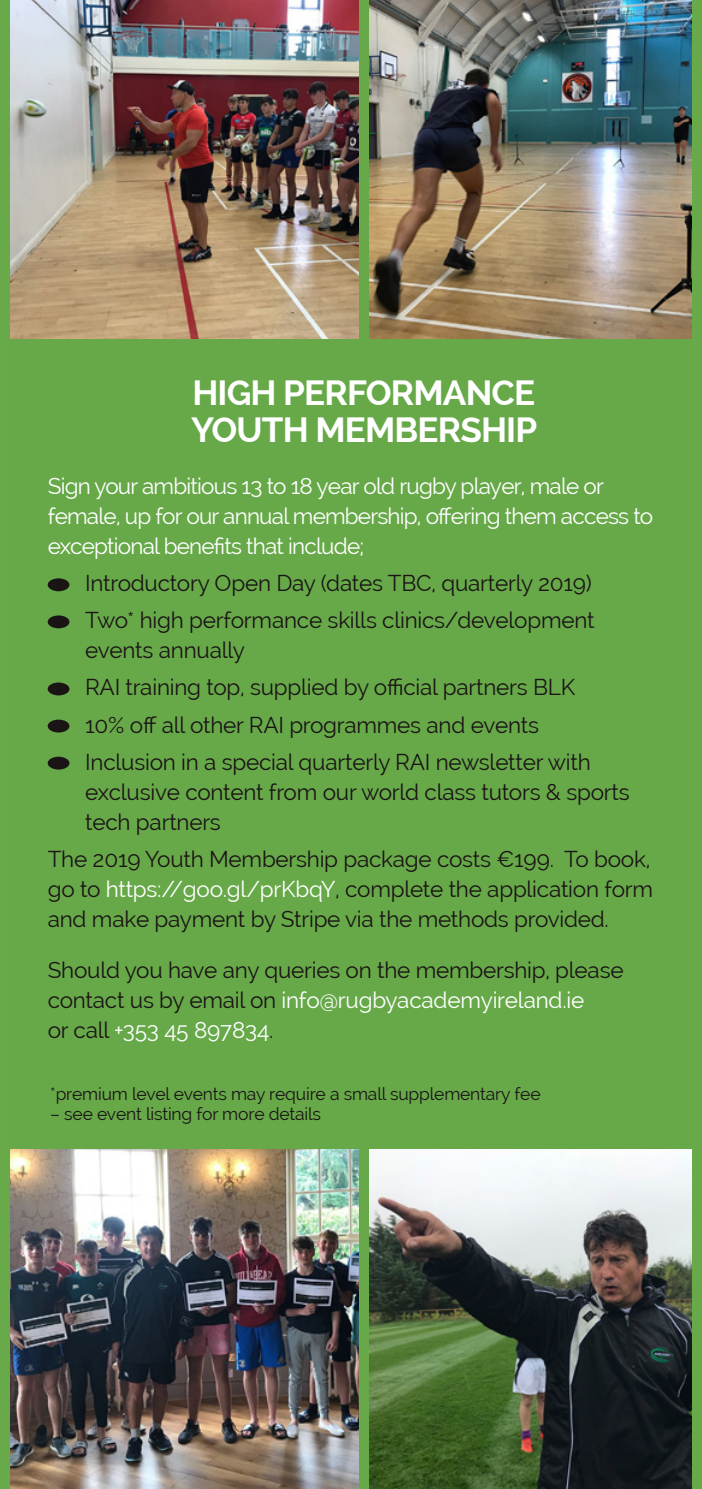
<style>
.page{position:relative;width:702px;height:1489px;background:#fff}
.page>*{position:absolute;margin:0;border:0;box-sizing:border-box;transform-origin:0 0}
.t1{font:700 35px/37.5px "Raleway";letter-spacing:-.025em;color:#fff}
.t2{font:22.5px/30px "Raleway";letter-spacing:-.01em;color:#1a1415}
.t3{font:22.5px/30px "Raleway";letter-spacing:-.035em;color:#fff}
.t4{font:17.5px "Raleway";letter-spacing:-.01em;color:#1a1415}
.s1{color:#fff}
</style>
<div class="page">
<div style="left:0;top:0;width:702px;height:1488px;background:#68aa49"></div>
<div style="left:48px;top:578px;width:21px;height:13px;background:#1a1415;border-radius:50%"></div>
<div style="left:48px;top:615px;width:21px;height:13px;background:#1a1415;border-radius:50%"></div>
<div style="left:48px;top:682px;width:21px;height:13px;background:#1a1415;border-radius:50%"></div>
<div style="left:48px;top:719px;width:21px;height:13px;background:#1a1415;border-radius:50%"></div>
<div style="left:48px;top:756px;width:21px;height:13px;background:#1a1415;border-radius:50%"></div>
<img style="left:11px;top:0;width:347px;height:338px">
<img style="left:369px;top:0;width:322px;height:338px">
<img style="left:11px;top:1149px;width:347px;height:338px">
<img style="left:369px;top:1149px;width:322px;height:338px">
<p class="t1" style="left:191px;top:373px;width:347px">HIGH PERFORMANCE<br>YOUTH MEMBERSHIP</p>
<p class="t3" style="left:48px;top:471px;width:607px">Sign your ambitious 13 to 18 year old rugby player, male or female, up for our annual membership, offering them access to exceptional benefits that include;</p>
<p class="t2" style="left:85px;top:564px;width:511px;line-height:37px">Introductory Open Day (dates TBC, quarterly 2019)<br>Two* high performance skills clinics/development</p>
<p class="t2" style="left:85px;top:631px;width:507px;line-height:37px">events annually<br>RAI training top, supplied by official partners BLK 10% off all other RAI programmes and events Inclusion in a special quarterly RAI newsletter with</p>
<p class="t2" style="left:85px;top:776px;width:546px">exclusive content from our world class tutors &amp; sports tech partners</p>
<p class="t2" style="left:48px;top:843px;width:607px">The 2019 Youth Membership package costs €199. To book, go to <span class="s1">https://goo.gl/prKbqY</span>, complete the application form and make payment by Stripe via the methods provided.</p>
<p class="t2" style="left:48px;top:954px;width:577px">Should you have any queries on the membership, please contact us by email on <span class="s1">info@rugbyacademyireland.ie<br></span>or call <span class="s1">+353 45 897834</span>.</p>
<p class="t4" style="left:50px;top:1083px;width:492px">*premium level events may require a small supplementary fee</p>
<p class="t4" style="left:50px;top:1103px;width:272px">– see event listing for more details</p>
</div>
